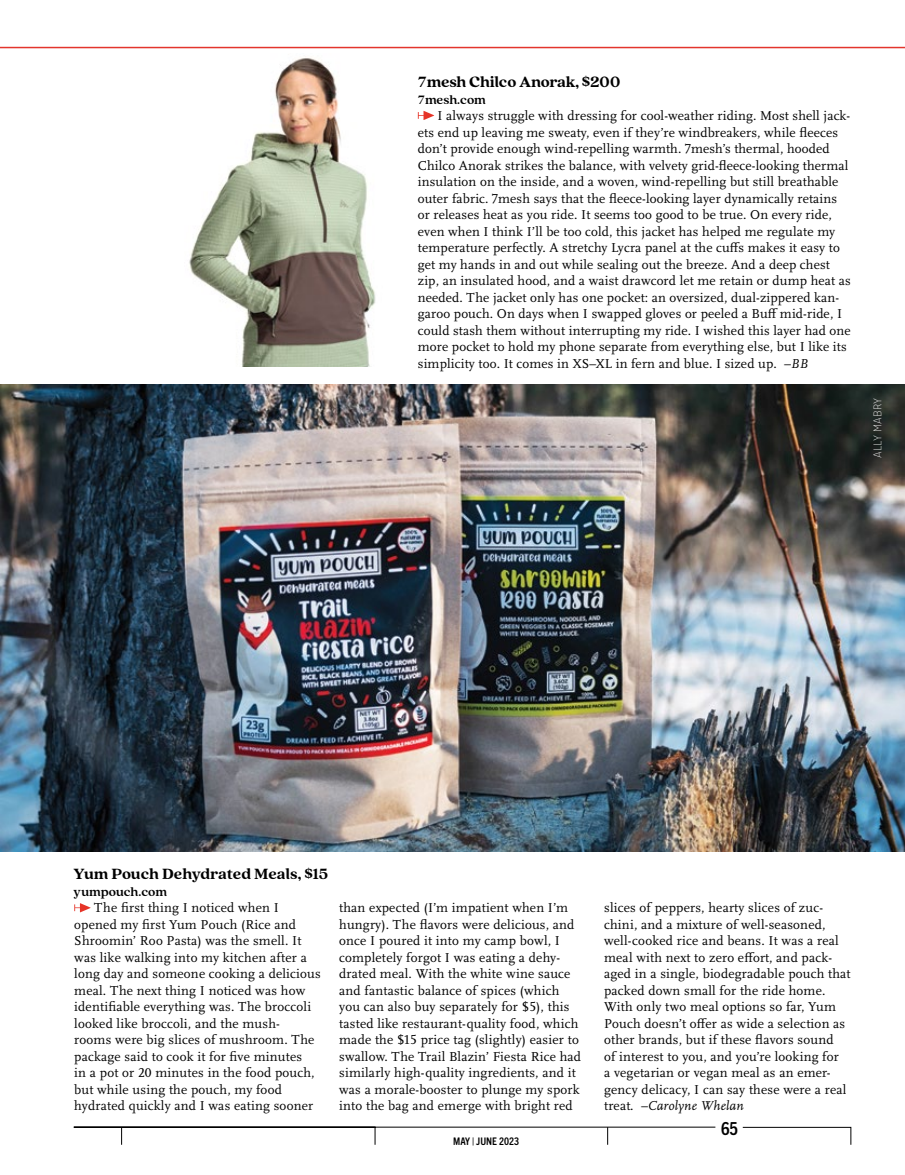
<style>
.page{position:relative;width:905px;height:1175px;background:#fff}
.page>*{position:absolute;margin:0;border:0;box-sizing:border-box;transform-origin:0 0}
.t1{font:700 condensed 18px "Trade Gothic Next SR Pro";color:#000}
.t2{font:800 16.5px "Quincy CF";letter-spacing:-.01em;color:#000}
.t3{font:13.5px/16.5px "Scala Pro";letter-spacing:.015em;color:#000}
.t4{font:700 13.5px "Quincy CF";color:#000}
.t5{font:100 12px "Clone Rounded";letter-spacing:.02em;color:#fff}
.t6{font:700 condensed 10.5px "Trade Gothic Next SR Pro";color:#000}
.s1{font-style:italic}
</style>
<div class="page">
<svg style="left:742px;top:1127px;width:109px;height:18px"></svg>
<svg style="left:73px;top:1126px;width:642px;height:19px"></svg>
<hr style="left:0;top:47px;width:904px;height:1px;background:#e3352d">
<svg style="left:74px;top:903px;width:17px;height:9px"></svg>
<img style="left:0;top:384px;width:904px;height:467px">
<svg style="left:418px;top:111px;width:16px;height:9px"></svg>
<img style="left:189px;top:58px;width:187px;height:308px">
<p class="t2" style="left:418px;top:70px;width:204px">7mesh Chilco Anorak, $200</p>
<p class="t4" style="left:418px;top:90px;width:70px">7mesh.com</p>
<p class="t3" style="left:418px;top:108px;width:434px;text-indent:20px">I always struggle with dressing for cool-weather riding. Most shell jack&shy;ets end up leaving me sweaty, even if they’re windbreakers, while fleeces don’t provide enough wind-repelling warmth. 7mesh’s thermal, hooded Chilco Anorak strikes the balance, with velvety grid-fleece-looking thermal insulation on the inside, and a woven, wind-repelling but still breathable outer fabric. 7mesh says that the fleece-looking layer dynamically retains or releases heat as you ride. It seems too good to be true. On every ride, even when I think I’ll be too cold, this jacket has helped me regulate my temperature perfectly. A stretchy Lycra panel at the cuffs makes it easy to get my hands in and out while sealing out the breeze. And a deep chest zip, an insulated hood, and a waist drawcord let me retain or dump heat as needed. The jacket only has one pocket: an oversized, dual-zippered kan&shy;garoo pouch. On days when I swapped gloves or peeled a Buff mid-ride, I could stash them without interrupting my ride. I wished this layer had one more pocket to hold my phone separate from everything else, but I like its simplicity too. It comes in XS–XL in fern and blue. I sized up. <span class="s1">–BB</span></p>
<p class="t5" style="left:869px;top:458px;width:62px;rotate:-90deg">ALLY MABRY</p>
<p class="t2" style="left:74px;top:862px;width:256px">Yum Pouch Dehydrated Meals, $15</p>
<p class="t4" style="left:74px;top:882px;width:95px">yumpouch.com</p>
<p class="t3" style="left:74px;top:900px;width:248px;text-indent:20px">The first thing I noticed when I opened my first Yum Pouch (Rice and Shroomin’ Roo Pasta) was the smell. It was like walking into my kitchen after a long day and someone cooking a delicious meal. The next thing I noticed was how identifiable everything was. The broccoli looked like broccoli, and the mush-<br>rooms were big slices of mushroom. The package said to cook it for five minutes<br>in a pot or 20 minutes in the food pouch, but while using the pouch, my food hydrated quickly and I was eating sooner</p>
<p class="t3" style="left:339px;top:899px;width:243px">than expected (I’m impatient when I’m hungry). The flavors were delicious, and once I poured it into my camp bowl, I completely forgot I was eating a dehy&shy;drated meal. With the white wine sauce and fantastic balance of spices (which you can also buy separately for $5), this tasted like restaurant-quality food, which made the $15 price tag (slightly) easier to swallow. The Trail Blazin’ Fiesta Rice had similarly high-quality ingredients, and it was a morale-booster to plunge my spork into the bag and emerge with bright red</p>
<p class="t3" style="left:604px;top:899px;width:248px">slices of peppers, hearty slices of zuc&shy;chini, and a mixture of well-seasoned, well-cooked rice and beans. It was a real meal with next to zero effort, and pack&shy;aged in a single, biodegradable pouch that packed down small for the ride home.<br>With only two meal options so far, Yum Pouch doesn’t offer as wide a selection as other brands, but if these flavors sound<br>of interest to you, and you’re looking for<br>a vegetarian or vegan meal as an emer&shy;gency delicacy, I can say these were a real treat. <span class="s1">–Carolyne Whelan</span></p>
<p class="t6" style="left:453px;top:1134px;width:67px">MAY | JUNE 2023</p>
<h1 class="t1" style="left:721px;top:1115px;width:19px">65</h1>
</div>
